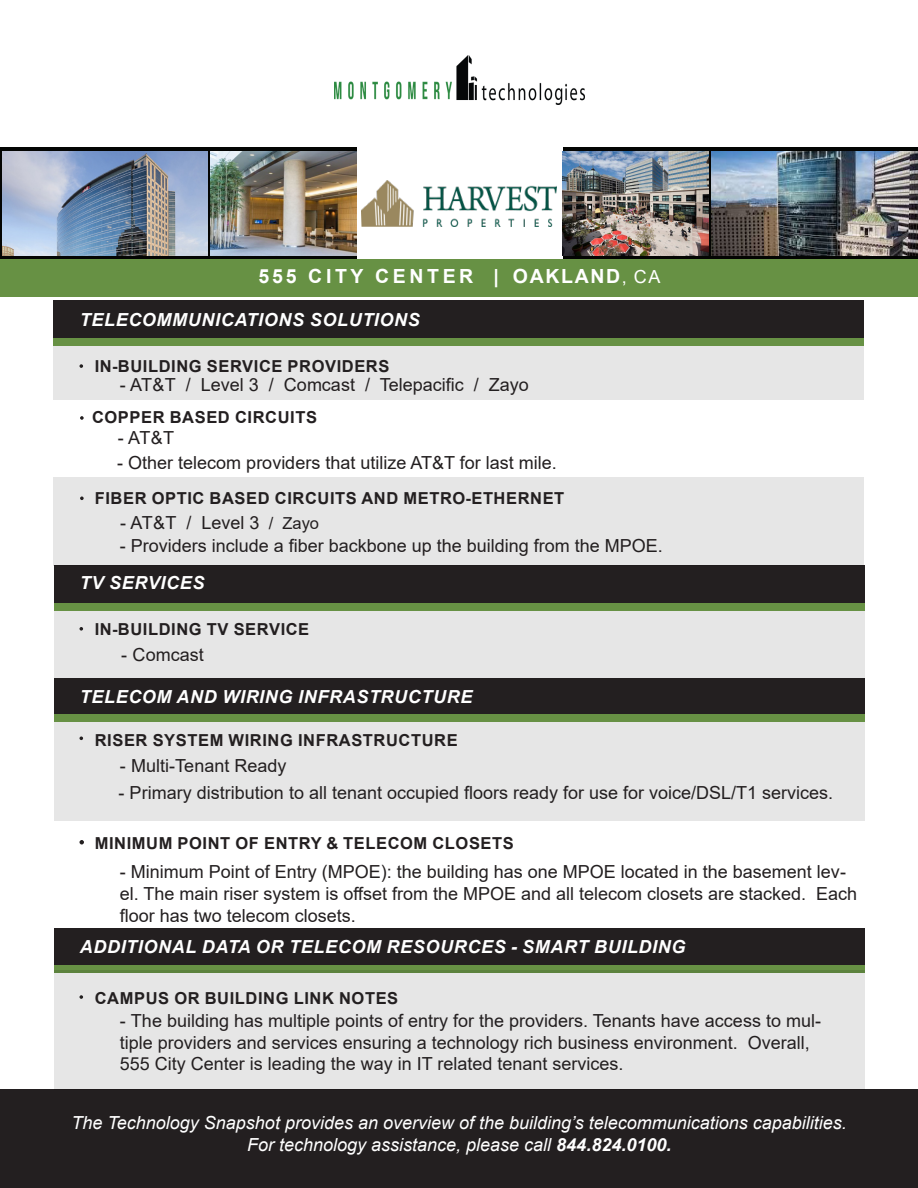
<style>
.page{position:relative;width:918px;height:1188px;background:#fff}
.page>*{position:absolute;margin:0;border:0;box-sizing:border-box;transform-origin:0 0}
.t1{font:700 19.5px "Arial";letter-spacing:.17em;color:#fff}
.t2{font:18px/21.6px "Arial";color:#231f20}
.t3{font:italic 18px/21.6px "Arial";color:#fff;text-align:center}
.t4{font:italic 700 18px "Arial";letter-spacing:.035em;color:#fff}
.t5{font:700 16.5px "Arial";letter-spacing:.035em;color:#231f20}
.s1{font-weight:400;font-size:18px}
.s2{font-size:16.5px}
.s3{font-weight:700}
</style>
<div class="page">
<div style="left:0;top:1089px;width:918px;height:99px;background:#231f20"></div>
<svg style="left:0;top:148px;width:918px;height:111px;background:#212527"></svg>
<img style="left:334px;top:56px;width:251px;height:49px">
<div style="left:357px;top:115px;width:205px;height:144px;background:#fff"></div>
<img style="left:362px;top:181px;width:195px;height:45px">
<img style="left:3px;top:152px;width:205px;height:103px">
<img style="left:562px;top:152px;width:146px;height:103px">
<div style="left:53px;top:344px;width:811px;height:56px;background:#e6e6e6"></div>
<div style="left:53px;top:301px;width:811px;height:37px;background:#231f20"></div>
<div style="left:53px;top:338px;width:811px;height:7px;background:#679144"></div>
<svg style="left:80px;top:364px;width:3px;height:4px"></svg>
<div style="left:54px;top:611px;width:811px;height:72px;background:#e6e6e6"></div>
<div style="left:54px;top:566px;width:811px;height:37px;background:#231f20"></div>
<div style="left:54px;top:603px;width:811px;height:7px;background:#679144"></div>
<div style="left:54px;top:720px;width:811px;height:101px;background:#e6e6e6"></div>
<div style="left:54px;top:678px;width:811px;height:37px;background:#231f20"></div>
<div style="left:54px;top:714px;width:811px;height:7px;background:#679144"></div>
<svg style="left:80px;top:627px;width:3px;height:4px"></svg>
<div style="left:53px;top:477px;width:811px;height:88px;background:#e6e6e6"></div>
<svg style="left:80px;top:496px;width:4px;height:4px"></svg>
<svg style="left:80px;top:416px;width:4px;height:4px"></svg>
<svg style="left:80px;top:736px;width:3px;height:4px"></svg>
<svg style="left:80px;top:840px;width:4px;height:4px"></svg>
<div style="left:0;top:259px;width:918px;height:37px;background:#679144"></div>
<div style="left:54px;top:928px;width:811px;height:38px;background:#231f20"></div>
<div style="left:54px;top:965px;width:811px;height:8px;background:#679144"></div>
<div style="left:54px;top:970px;width:811px;height:119px;background:#e6e6e6"></div>
<svg style="left:80px;top:995px;width:3px;height:4px"></svg>
<img style="left:711px;top:152px;width:207px;height:104px">
<img style="left:211px;top:151px;width:146px;height:104px">
<p class="t1" style="left:258px;top:263px;width:404px">555 CITY CENTER | OAKLAND<span class="s1">, CA</span></p>
<p class="t4" style="left:80px;top:307px;width:342px">TELECOMMUNICATIONS SOLUTIONS</p>
<p class="t5" style="left:95px;top:355px;width:296px">IN-BUILDING SERVICE PROVIDERS</p>
<p class="t2" style="left:120px;top:374px;width:411px">- AT&amp;T / Level 3 / Comcast / Telepacific / Zayo</p>
<p class="t5" style="left:92px;top:405px;width:226px">COPPER BASED CIRCUITS</p>
<p class="t2" style="left:118px;top:426px;width:58px">- AT&amp;T</p>
<p class="t2" style="left:117px;top:452px;width:441px">- Other telecom providers that utilize AT&amp;T for last mile.</p>
<p class="t5" style="left:95px;top:487px;width:471px">FIBER OPTIC BASED CIRCUITS AND METRO-ETHERNET</p>
<p class="t2" style="left:120px;top:512px;width:200px">- AT&amp;T / Level 3 <span class="s2">/ Zayo</span></p>
<p class="t2" style="left:120px;top:534px;width:545px">- Providers include a fiber backbone up the building from the MPOE.</p>
<p class="t4" style="left:80px;top:571px;width:126px">TV SERVICES</p>
<p class="t5" style="left:95px;top:617px;width:216px">IN-BUILDING TV SERVICE</p>
<p class="t2" style="left:121px;top:643px;width:84px">- Comcast</p>
<p class="t4" style="left:80px;top:685px;width:394px">TELECOM AND WIRING INFRASTRUCTURE</p>
<p class="t5" style="left:95px;top:728px;width:364px">RISER SYSTEM WIRING INFRASTRUCTURE</p>
<p class="t2" style="left:120px;top:754px;width:168px">- Multi-Tenant Ready</p>
<p class="t2" style="left:118px;top:782px;width:716px">- Primary distribution to all tenant occupied floors ready for use for voice/DSL/T1 services.</p>
<p class="t5" style="left:95px;top:831px;width:421px">MINIMUM POINT OF ENTRY &amp; TELECOM CLOSETS</p>
<p class="t2" style="left:120px;top:861px;width:739px">- Minimum Point of Entry (MPOE): the building has one MPOE located in the basement lev&shy;el. The main riser system is offset from the MPOE and all telecom closets are stacked. Each floor has two telecom closets.</p>
<p class="t4" style="left:80px;top:935px;width:607px">ADDITIONAL DATA OR TELECOM RESOURCES - SMART BUILDING</p>
<p class="t5" style="left:95px;top:986px;width:305px">CAMPUS OR BUILDING LINK NOTES</p>
<p class="t2" style="left:120px;top:1010px;width:703px">- The building has multiple points of entry for the providers. Tenants have access to mul&shy;tiple providers and services ensuring a technology rich business environment. Overall,<br>555 City Center is leading the way in IT related tenant services.</p>
<p class="t3" style="left:72px;top:1112px;width:777px">The Technology Snapshot provides an overview of the building’s telecommunications capabilities.<br>For technology assistance, please call <span class="s3">844.824.0100.</span></p>
</div>
